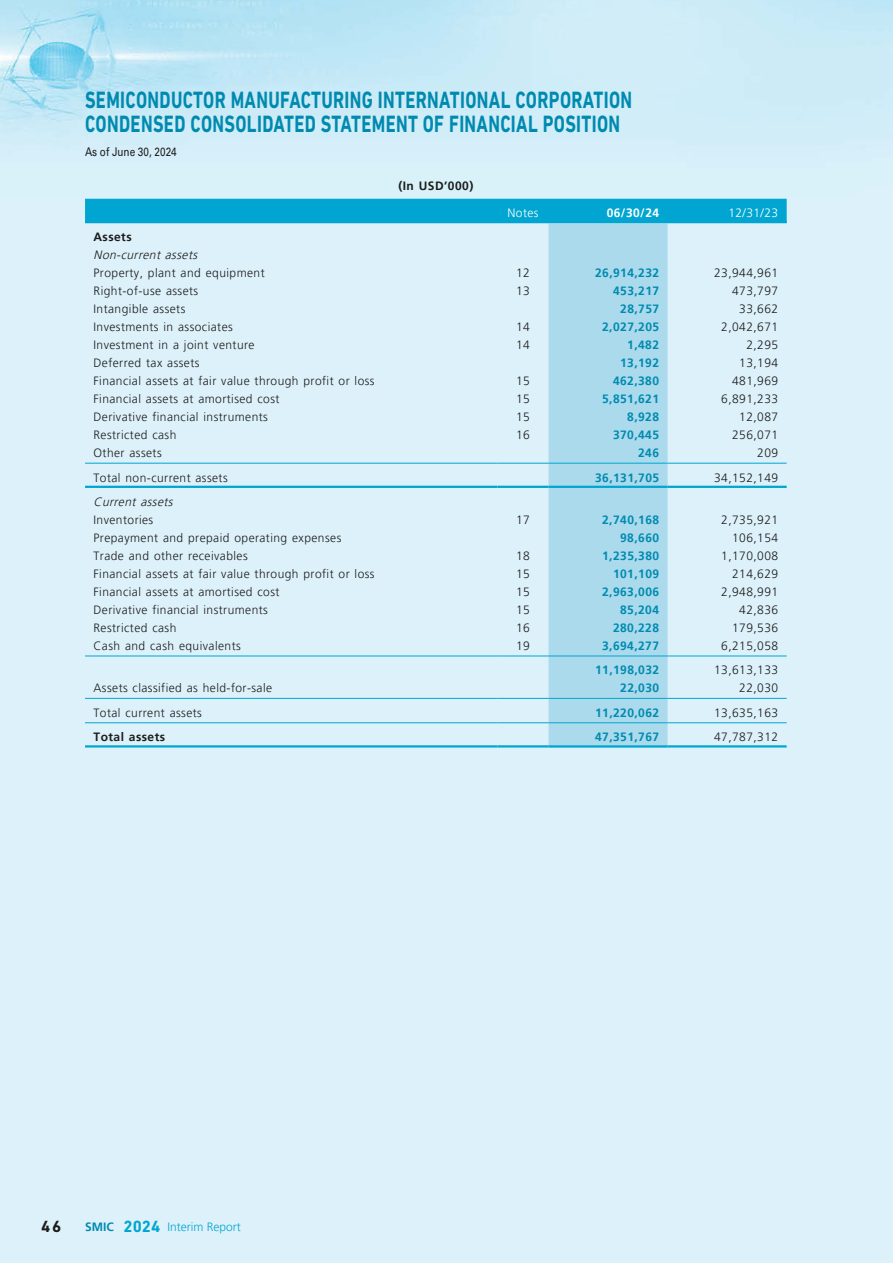
<style>
.page{position:relative;width:893px;height:1263px;background:#fff}
.page>*{position:absolute;margin:0;border:0;box-sizing:border-box;transform-origin:0 0}
.t1{font:700 24px/24px "DIN Next LT Pro";letter-spacing:.02em;color:#008ab0;scale:.74 1}
.t2{font:700 16.5px "DIN Next LT Pro";color:#1c1c1b}
.t3{font:300 12px "Frutiger LT Pro";letter-spacing:.035em;color:#1c1c1b}
.t4{font:700 12px "Frutiger LT Pro";letter-spacing:.035em;color:#008ab0}
.t5{font:italic 300 12px "Frutiger LT Pro";color:#1c1c1b}
.t6{font:700 12px "Frutiger LT Pro";letter-spacing:.035em;color:#1c1c1b}
.t7{font:300 12px "Frutiger LT Pro";color:#00a6d1}
.t8{font:12px "Univers LT Pro 55 Roman";color:#1c1c1b;scale:.83 1}
.t9{font:300 12px "Frutiger LT Pro";letter-spacing:.035em;color:#fff}
.t10{font:700 12px "Frutiger LT Pro";color:#fff}
.s1{font-weight:700;color:#008ab0}
.s2{font-family:"DIN Next LT Pro";font-weight:700;font-size:16.5px}
</style>
<div class="page">
<img style="left:0;top:0;width:893px;height:1263px">
<div style="left:85px;top:199px;width:702px;height:22px;background:#00a6d1"></div>
<div style="left:549px;top:223px;width:119px;height:522px;background:#aadaec"></div>
<hr style="left:85px;top:221px;width:412px;height:2px;background:#00a6d1">
<hr style="left:497px;top:221px;width:52px;height:2px;background:#00a6d1">
<hr style="left:549px;top:221px;width:119px;height:2px;background:#00a6d1">
<hr style="left:668px;top:221px;width:119px;height:2px;background:#00a6d1">
<hr style="left:85px;top:463px;width:412px;height:1px;background:#00a6d1">
<hr style="left:497px;top:463px;width:52px;height:1px;background:#00a6d1">
<hr style="left:549px;top:463px;width:119px;height:1px;background:#00a6d1">
<hr style="left:668px;top:463px;width:119px;height:1px;background:#00a6d1">
<hr style="left:85px;top:486px;width:412px;height:2px;background:#00a6d1">
<hr style="left:497px;top:486px;width:52px;height:2px;background:#00a6d1">
<hr style="left:549px;top:486px;width:119px;height:2px;background:#00a6d1">
<hr style="left:668px;top:486px;width:119px;height:2px;background:#00a6d1">
<hr style="left:85px;top:656px;width:412px;height:1px;background:#00a6d1">
<hr style="left:497px;top:656px;width:52px;height:1px;background:#00a6d1">
<hr style="left:549px;top:656px;width:119px;height:1px;background:#00a6d1">
<hr style="left:668px;top:656px;width:119px;height:1px;background:#00a6d1">
<hr style="left:85px;top:698px;width:412px;height:1px;background:#00a6d1">
<hr style="left:497px;top:698px;width:52px;height:1px;background:#00a6d1">
<hr style="left:549px;top:698px;width:119px;height:1px;background:#00a6d1">
<hr style="left:668px;top:698px;width:119px;height:1px;background:#00a6d1">
<hr style="left:85px;top:722px;width:412px;height:1px;background:#00a6d1">
<hr style="left:497px;top:722px;width:52px;height:1px;background:#00a6d1">
<hr style="left:549px;top:722px;width:119px;height:1px;background:#00a6d1">
<hr style="left:668px;top:722px;width:119px;height:1px;background:#00a6d1">
<hr style="left:85px;top:745px;width:412px;height:2px;background:#00a6d1">
<hr style="left:497px;top:745px;width:52px;height:2px;background:#00a6d1">
<hr style="left:549px;top:745px;width:119px;height:2px;background:#00a6d1">
<hr style="left:668px;top:745px;width:119px;height:2px;background:#00a6d1">
<h1 class="t1" style="left:85px;top:88px;width:741px">SEMICONDUCTOR MANUFACTURING INTERNATIONAL CORPORATION<br>CONDENSED CONSOLIDATED STATEMENT OF FINANCIAL POSITION</h1>
<p class="t8" style="left:85px;top:143px;width:112px">As of June 30, 2024</p>
<p class="t6" style="left:398px;top:179px;width:76px">(In USD’000)</p>
<p class="t9" style="left:507px;top:206px;width:33px">Notes</p>
<p class="t10" style="left:607px;top:205px;width:54px">06/30/24</p>
<p class="t9" style="left:728px;top:206px;width:51px">12/31/23</p>
<p class="t6" style="left:94px;top:230px;width:40px">Assets</p>
<p class="t5" style="left:94px;top:248px;width:108px">Non-current assets</p>
<p class="t3" style="left:94px;top:266px;width:173px">Property, plant and equipment</p>
<p class="t3" style="left:516px;top:266px;width:15px">12</p>
<p class="t4" style="left:595px;top:266px;width:66px">26,914,232</p>
<p class="t3" style="left:714px;top:266px;width:66px">23,944,961</p>
<p class="t3" style="left:94px;top:284px;width:106px">Right-of-use assets</p>
<p class="t3" style="left:516px;top:284px;width:15px">13</p>
<p class="t4" style="left:613px;top:284px;width:48px">453,217</p>
<p class="t3" style="left:732px;top:284px;width:48px">473,797</p>
<p class="t3" style="left:94px;top:302px;width:93px">Intangible assets</p>
<p class="t4" style="left:620px;top:302px;width:40px">28,757</p>
<p class="t3" style="left:739px;top:302px;width:40px">33,662</p>
<p class="t3" style="left:94px;top:320px;width:141px">Investments in associates</p>
<p class="t3" style="left:516px;top:320px;width:15px">14</p>
<p class="t4" style="left:602px;top:320px;width:58px">2,027,205</p>
<p class="t3" style="left:721px;top:320px;width:58px">2,042,671</p>
<p class="t3" style="left:94px;top:338px;width:163px">Investment in a joint venture</p>
<p class="t3" style="left:516px;top:338px;width:15px">14</p>
<p class="t4" style="left:627px;top:338px;width:33px">1,482</p>
<p class="t3" style="left:746px;top:338px;width:33px">2,295</p>
<p class="t3" style="left:94px;top:356px;width:107px">Deferred tax assets</p>
<p class="t4" style="left:620px;top:356px;width:40px">13,192</p>
<p class="t3" style="left:739px;top:356px;width:40px">13,194</p>
<p class="t3" style="left:94px;top:374px;width:283px">Financial assets at fair value through profit or loss</p>
<p class="t3" style="left:516px;top:374px;width:15px">15</p>
<p class="t4" style="left:613px;top:374px;width:48px">462,380</p>
<p class="t3" style="left:732px;top:374px;width:48px">481,969</p>
<p class="t3" style="left:94px;top:392px;width:187px">Financial assets at amortised cost</p>
<p class="t3" style="left:516px;top:392px;width:15px">15</p>
<p class="t4" style="left:602px;top:392px;width:58px">5,851,621</p>
<p class="t3" style="left:721px;top:392px;width:58px">6,891,233</p>
<p class="t3" style="left:94px;top:410px;width:176px">Derivative financial instruments</p>
<p class="t3" style="left:516px;top:410px;width:15px">15</p>
<p class="t4" style="left:627px;top:410px;width:33px">8,928</p>
<p class="t3" style="left:739px;top:410px;width:40px">12,087</p>
<p class="t3" style="left:94px;top:428px;width:84px">Restricted cash</p>
<p class="t3" style="left:516px;top:428px;width:15px">16</p>
<p class="t4" style="left:613px;top:428px;width:48px">370,445</p>
<p class="t3" style="left:732px;top:428px;width:48px">256,071</p>
<p class="t3" style="left:94px;top:446px;width:70px">Other assets</p>
<p class="t4" style="left:638px;top:446px;width:22px">246</p>
<p class="t3" style="left:757px;top:446px;width:22px">209</p>
<p class="t3" style="left:94px;top:470px;width:136px">Total non-current assets</p>
<p class="t4" style="left:595px;top:470px;width:66px">36,131,705</p>
<p class="t3" style="left:714px;top:470px;width:66px">34,152,149</p>
<p class="t5" style="left:94px;top:495px;width:84px">Current assets</p>
<p class="t3" style="left:94px;top:513px;width:61px">Inventories</p>
<p class="t3" style="left:516px;top:513px;width:15px">17</p>
<p class="t4" style="left:602px;top:513px;width:58px">2,740,168</p>
<p class="t3" style="left:721px;top:513px;width:58px">2,735,921</p>
<p class="t3" style="left:94px;top:531px;width:249px">Prepayment and prepaid operating expenses</p>
<p class="t4" style="left:620px;top:531px;width:40px">98,660</p>
<p class="t3" style="left:732px;top:531px;width:48px">106,154</p>
<p class="t3" style="left:94px;top:549px;width:156px">Trade and other receivables</p>
<p class="t3" style="left:516px;top:549px;width:15px">18</p>
<p class="t4" style="left:602px;top:549px;width:58px">1,235,380</p>
<p class="t3" style="left:721px;top:549px;width:58px">1,170,008</p>
<p class="t3" style="left:94px;top:567px;width:283px">Financial assets at fair value through profit or loss</p>
<p class="t3" style="left:516px;top:567px;width:15px">15</p>
<p class="t4" style="left:613px;top:567px;width:48px">101,109</p>
<p class="t3" style="left:732px;top:567px;width:48px">214,629</p>
<p class="t3" style="left:94px;top:585px;width:187px">Financial assets at amortised cost</p>
<p class="t3" style="left:516px;top:585px;width:15px">15</p>
<p class="t4" style="left:602px;top:585px;width:58px">2,963,006</p>
<p class="t3" style="left:721px;top:585px;width:58px">2,948,991</p>
<p class="t3" style="left:94px;top:603px;width:176px">Derivative financial instruments</p>
<p class="t3" style="left:516px;top:603px;width:15px">15</p>
<p class="t4" style="left:620px;top:603px;width:40px">85,204</p>
<p class="t3" style="left:739px;top:603px;width:40px">42,836</p>
<p class="t3" style="left:94px;top:621px;width:84px">Restricted cash</p>
<p class="t3" style="left:516px;top:621px;width:15px">16</p>
<p class="t4" style="left:613px;top:621px;width:48px">280,228</p>
<p class="t3" style="left:732px;top:621px;width:48px">179,536</p>
<p class="t3" style="left:94px;top:639px;width:149px">Cash and cash equivalents</p>
<p class="t3" style="left:516px;top:639px;width:15px">19</p>
<p class="t4" style="left:602px;top:639px;width:58px">3,694,277</p>
<p class="t3" style="left:721px;top:639px;width:58px">6,215,058</p>
<p class="t4" style="left:595px;top:663px;width:66px">11,198,032</p>
<p class="t3" style="left:714px;top:663px;width:66px">13,613,133</p>
<p class="t3" style="left:94px;top:681px;width:180px">Assets classified as held-for-sale</p>
<p class="t4" style="left:620px;top:681px;width:40px">22,030</p>
<p class="t3" style="left:739px;top:681px;width:40px">22,030</p>
<p class="t3" style="left:94px;top:706px;width:110px">Total current assets</p>
<p class="t4" style="left:595px;top:705px;width:66px">11,220,062</p>
<p class="t3" style="left:714px;top:706px;width:66px">13,635,163</p>
<p class="t6" style="left:94px;top:730px;width:73px">Total assets</p>
<p class="t4" style="left:595px;top:730px;width:66px">47,351,767</p>
<p class="t3" style="left:714px;top:730px;width:66px">47,787,312</p>
<h2 class="t2" style="left:41px;top:1216px;width:22px">46</h2>
<p class="t7" style="left:85px;top:1219px;width:157px"><span class="s1">SMIC</span> <span class="s2">2024</span> Interim Report</p>
</div>
